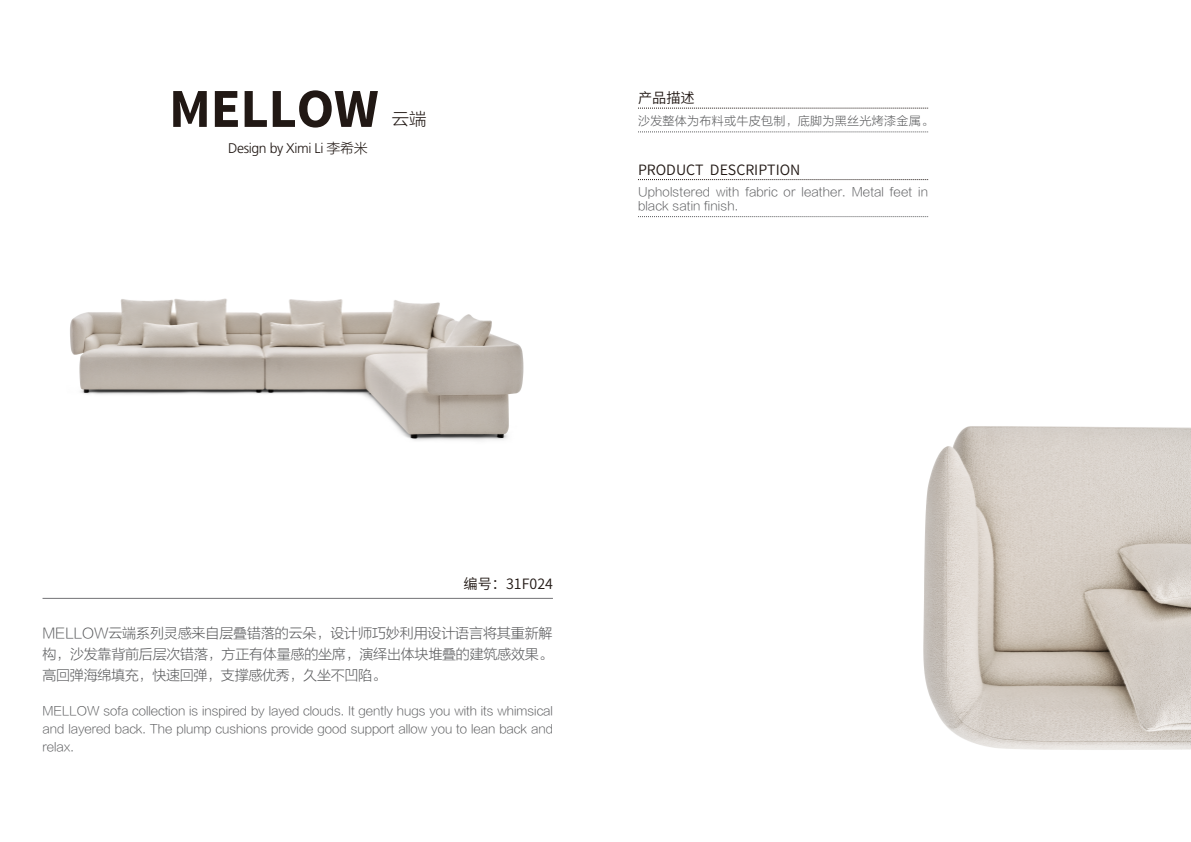
<style>
.page{position:relative;width:1191px;height:842px;background:#fff}
.page>*{position:absolute;margin:0;border:0;box-sizing:border-box;transform-origin:0 0}
.t1{font:700 55px "Source Sans Pro";letter-spacing:-.005em;color:#211814}
.t2{font:17.3px "FZLTXHK GBK1 0";color:#211814}
.t3{font:14.2px "Source Han Sans CN";color:#211814}
.t4{font:14px/20.8px "FZLTXHK GBK1 0";letter-spacing:-.015em;color:#595a5c;text-align:justify}
.t5{font:300 14px "Frutiger LT";letter-spacing:-.03em;color:#211814}
.t6{font:12px/18px "FZLTXHK GBK1 0";letter-spacing:.015em;color:#595a5c}
.s1{font-family:"FZLTKHK GBK1 0";font-weight:400}
</style>
<div class="page">
<img style="left:70px;top:298px;width:454px;height:143px">
<svg style="left:638px;top:108px;width:290px;height:1px"></svg>
<svg style="left:638px;top:132px;width:290px;height:1px"></svg>
<svg style="left:638px;top:179px;width:290px;height:1px"></svg>
<svg style="left:638px;top:216px;width:290px;height:1px"></svg>
<hr style="left:43px;top:598px;width:510px;height:1px;background:#727276">
<img style="left:923px;top:426px;width:268px;height:324px">
<h1 class="t1" style="left:169px;top:73px;width:211px">MELLOW</h1>
<p class="t5" style="left:228px;top:140px;width:141px">Design by Ximi Li <span class="s1">李希米</span></p>
<h2 class="t2" style="left:392px;top:110px;width:36px">云端</h2>
<p class="t3" style="left:638px;top:90px;width:58px">产品描述</p>
<p class="t6" style="left:638px;top:112px;width:296px">沙发整体为布料或牛皮包制，底脚为黑丝光烤漆金属。</p>
<p class="t3" style="left:638px;top:161px;width:164px">PRODUCT DESCRIPTION</p>
<p class="t6" style="left:638px;top:185px;width:291px;line-height:14.4px">Upholstered with fabric or leather. Metal feet in black satin finish.</p>
<p class="t3" style="left:463px;top:576px;width:91px">编号：31F024</p>
<p class="t4" style="left:43px;top:623px;width:511px">MELLOW云端系列灵感来自层叠错落的云朵，设计师巧妙利用设计语言将其重新解构，沙发靠背前后层次错落，方正有体量感的坐席，演绎出体块堆叠的建筑感效果。高回弹海绵填充，快速回弹，支撑感优秀，久坐不凹陷。</p>
<p class="t6" style="left:43px;top:702px;width:512px;text-align:justify">MELLOW sofa collection is inspired by layed clouds. It gently hugs you with its whimsical and layered back. The plump cushions provide good support allow you to lean back and relax.</p>
</div>
